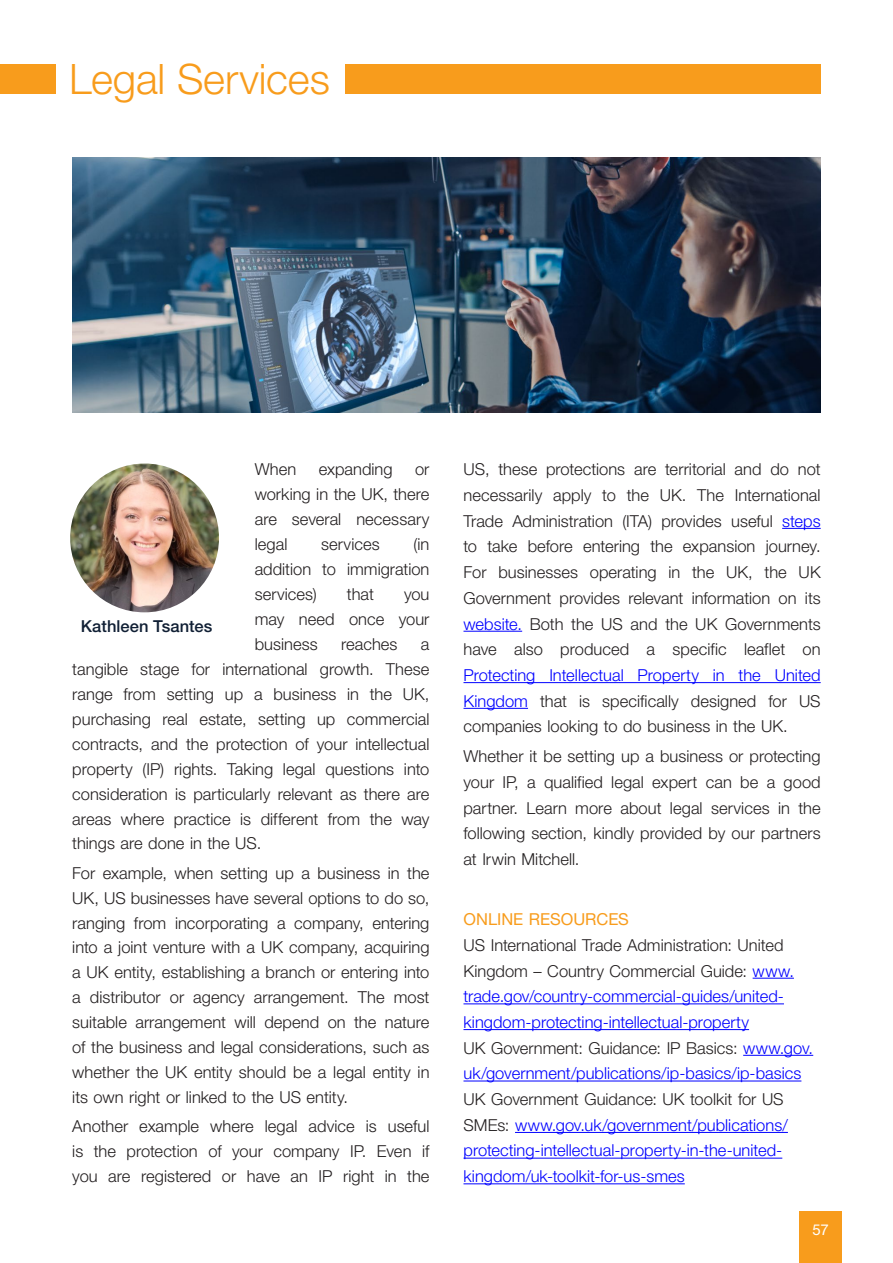
<style>
.page{position:relative;width:893px;height:1263px;background:#fff}
.page>*{position:absolute;margin:0;border:0;box-sizing:border-box;transform-origin:0 0}
.t1{font:300 42px "Helvetica Neue 45";letter-spacing:-.005em;color:#f89c1c}
.paragraph{font:300 16.5px/24.9px "Helvetica Neue 45";color:#231f20;text-align:justify}
.paragraph-2{font:300 16.5px/25.7px "Helvetica Neue 45";color:#00f}
.paragraph-3{font:16.5px "Helvetica Neue 55";color:#f89c1c}
.t2{font:500 16.5px "Helvetica Neue 65";color:#101f34}
.t3{font:15px "Helvetica Neue 55";color:#fff}
.s1{color:#00f}
.s2{color:#231f20}
</style>
<div class="page">
<div style="left:799px;top:1212px;width:43px;height:51px;background:#f89c1c"></div>
<div style="left:0;top:64px;width:55px;height:30px;background:#f89c1c"></div>
<div style="left:345px;top:64px;width:476px;height:30px;background:#f89c1c"></div>
<hr style="left:782px;top:528px;width:39px;height:1px;background:#00f">
<hr style="left:463px;top:631px;width:59px;height:1px;background:#00f">
<hr style="left:463px;top:682px;width:358px;height:1px;background:#00f">
<hr style="left:463px;top:708px;width:65px;height:1px;background:#00f">
<hr style="left:753px;top:978px;width:41px;height:1px;background:#00f">
<hr style="left:463px;top:1003px;width:321px;height:1px;background:#00f">
<hr style="left:463px;top:1029px;width:286px;height:1px;background:#00f">
<hr style="left:743px;top:1055px;width:70px;height:1px;background:#00f">
<hr style="left:463px;top:1080px;width:338px;height:1px;background:#00f">
<hr style="left:515px;top:1132px;width:273px;height:1px;background:#00f">
<hr style="left:463px;top:1158px;width:319px;height:1px;background:#00f">
<hr style="left:463px;top:1183px;width:222px;height:1px;background:#00f">
<img style="left:72px;top:157px;width:749px;height:255px">
<img style="left:70px;top:463px;width:149px;height:149px;border-radius:74px">
<p class="t1" style="left:69px;top:53px;width:262px">Legal Services</p>
<p class="paragraph" style="left:255px;top:457px;width:43px">When</p>
<p class="paragraph" style="left:319px;top:457px;width:75px">expanding</p>
<p class="paragraph" style="left:255px;top:457px;width:176px;text-indent:160px">or working in the UK, there are several necessary legal</p>
<p class="paragraph" style="left:255px;top:531px;width:176px;text-indent:159px">(in addition to immigration services)</p>
<p class="paragraph" style="left:321px;top:531px;width:60px">services</p>
<p class="paragraph" style="left:347px;top:581px;width:28px">that</p>
<p class="paragraph" style="left:255px;top:581px;width:176px;text-indent:149px">you may need once your business</p>
<p class="t2" style="left:81px;top:616px;width:133px">Kathleen Tsantes</p>
<p class="paragraph" style="left:341px;top:631px;width:58px">reaches</p>
<p class="paragraph" style="left:72px;top:631px;width:359px;text-indent:349px">a tangible stage for international growth. These range from setting up a business in the UK, purchasing real estate, setting up commercial contracts, and the protection of your intellectual property (IP) rights. Taking legal questions into consideration is particularly relevant as there are areas where practice is different from the way things are done in the US.</p>
<p class="paragraph" style="left:72px;top:860px;width:359px">For example, when setting up a business in the UK, US businesses have several options to do so, ranging from incorporating a company, entering into a joint venture with a UK company, acquiring a UK entity, establishing a branch or entering into a distributor or agency arrangement. The most suitable arrangement will depend on the nature of the business and legal considerations, such as whether the UK entity should be a legal entity in its own right or linked to the US entity.</p>
<p class="paragraph" style="left:72px;top:1113px;width:359px">Another example where legal advice is useful is the protection of your company IP. Even if you are registered or have an IP right in the</p>
<p class="paragraph" style="left:463px;top:456px;width:359px;line-height:25.7px">US, these protections are territorial and do not necessarily apply to the UK. The International Trade Administration (ITA) provides useful <span class="s1">steps </span>to take before entering the expansion journey.<br>For businesses operating in the UK, the UK Government provides relevant information on its <span class="s1">website.</span> Both the US and the UK Governments have also produced a specific leaflet on <span class="s1">Protecting Intellectual Property in the United Kingdom</span> that is specifically designed for US companies looking to do business in the UK.</p>
<p class="paragraph" style="left:463px;top:743px;width:359px;line-height:25.7px">Whether it be setting up a business or protecting your IP, a qualified legal expert can be a good partner. Learn more about legal services in the following section, kindly provided by our partners at Irwin Mitchell.</p>
<p class="paragraph-3" style="left:463px;top:909px;width:167px">ONLINE RESOURCES</p>
<p class="paragraph-2" style="left:463px;top:932px;width:332px"><span class="s2">US International Trade Administration: United Kingdom – Country Commercial Guide:</span> www. trade.gov/country-commercial-guides/united&shy;kingdom-protecting-intellectual-property</p>
<p class="paragraph-2" style="left:463px;top:1034px;width:351px"><span class="s2">UK Government: Guidance: IP Basics:</span> www.gov. uk/government/publications/ip-basics/ip-basics</p>
<p class="paragraph-2" style="left:463px;top:1086px;width:326px"><span class="s2">UK Government Guidance: UK toolkit for US SMEs:</span> www.gov.uk/government/publications/ protecting-intellectual-property-in-the-united&shy;kingdom/uk-toolkit-for-us-smes</p>
<p class="t3" style="left:812px;top:1221px;width:18px">57</p>
</div>
